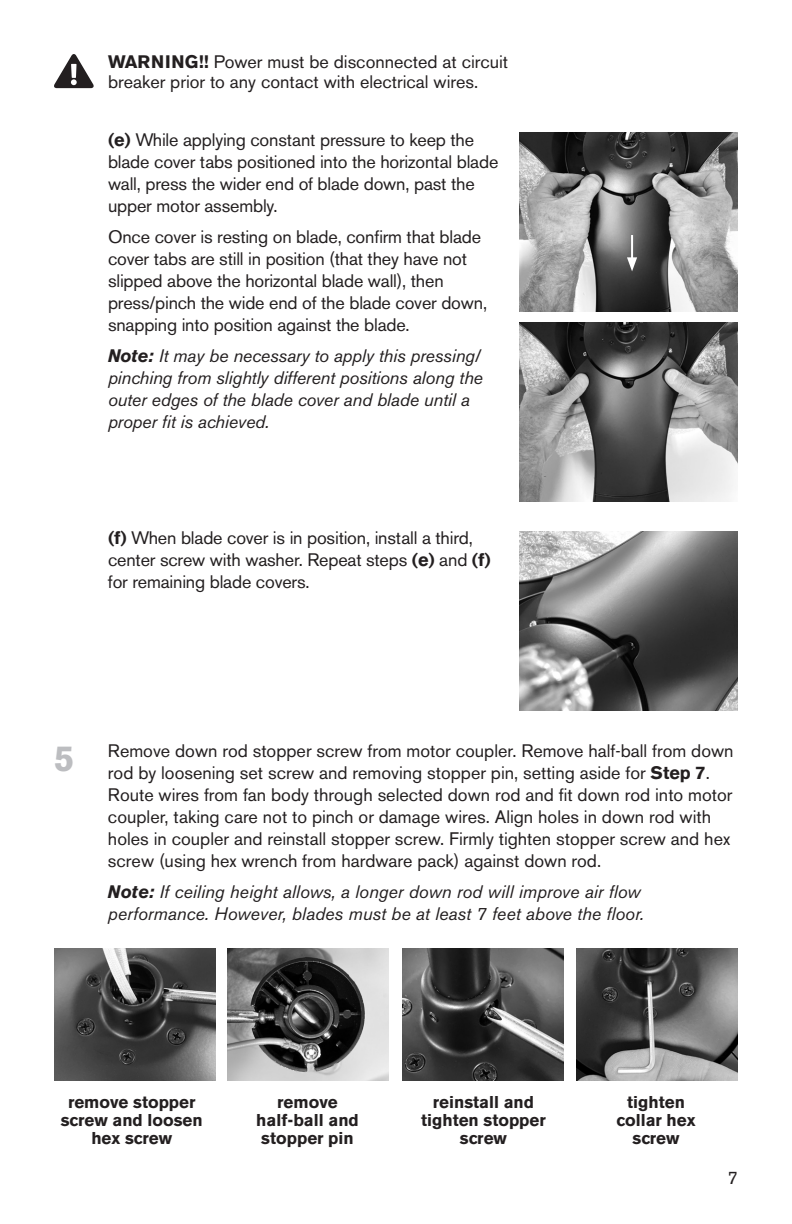
<style>
.page{position:relative;width:792px;height:1224px;background:#fff}
.page>*{position:absolute;margin:0;border:0;box-sizing:border-box;transform-origin:0 0}
.t1{font:700 36px "Akzidenz Grotesk BE";color:#bcbdc0}
.t2{font:18px/22px "Akzidenz Grotesk BE";color:#231f20}
.t3{font:italic 18px/22px "Akzidenz Grotesk BE";letter-spacing:-.01em;color:#231f20}
.t4{font:700 17px/18px "Akzidenz Grotesk BE";color:#231f20;text-align:center}
.s1{font-weight:700}
</style>
<div class="page">
<svg style="left:54px;top:54px;width:40px;height:34px"></svg>
<img style="left:519px;top:132px;width:219px;height:179px">
<img style="left:519px;top:323px;width:219px;height:179px">
<img style="left:519px;top:532px;width:219px;height:179px">
<hr style="left:631px;top:235px;width:2px;height:25px;background:#fff">
<svg style="left:627px;top:257px;width:10px;height:14px"></svg>
<img style="left:403px;top:948px;width:161px;height:132px">
<img style="left:54px;top:948px;width:161px;height:132px">
<img style="left:577px;top:948px;width:161px;height:132px">
<img style="left:228px;top:948px;width:161px;height:132px">
<p class="t2" style="left:108px;top:53px;width:402px;line-height:20px"><span class="s1">WARNING!!</span> Power must be disconnected at circuit breaker prior to any contact with electrical wires.</p>
<p class="t2" style="left:108px;top:130px;width:392px"><span class="s1">(e)</span> While applying constant pressure to keep the blade cover tabs positioned into the horizontal blade wall, press the wider end of blade down, past the upper motor assembly.</p>
<p class="t2" style="left:108px;top:227px;width:381px">Once cover is resting on blade, confirm that blade cover tabs are still in position (that they have not slipped above the horizontal blade wall), then press/pinch the wide end of the blade cover down, snapping into position against the blade.</p>
<p class="t3" style="left:108px;top:346px;width:376px"><span class="s1">Note:</span> It may be necessary to apply this pressing/ pinching from slightly different positions along the outer edges of the blade cover and blade until a proper fit is achieved.</p>
<p class="t2" style="left:108px;top:528px;width:384px"><span class="s1">(f)</span> When blade cover is in position, install a third, center screw with washer. Repeat steps <span class="s1">(e)</span> and <span class="s1">(f) </span>for remaining blade covers.</p>
<h1 class="t1" style="left:54px;top:744px;width:22px">5</h1>
<p class="t2" style="left:108px;top:741px;width:627px">Remove down rod stopper screw from motor coupler. Remove half-ball from down rod by loosening set screw and removing stopper pin, setting aside for <span class="s1">Step 7</span>.<br>Route wires from fan body through selected down rod and fit down rod into motor coupler, taking care not to pinch or damage wires. Align holes in down rod with holes in coupler and reinstall stopper screw. Firmly tighten stopper screw and hex screw (using hex wrench from hardware pack) against down rod.</p>
<p class="t3" style="left:108px;top:882px;width:538px"><span class="s1">Note:</span> If ceiling height allows, a longer down rod will improve air flow performance. However, blades must be at least 7 feet above the floor.</p>
<p class="t4" style="left:61px;top:1094px;width:144px">remove stopper screw and loosen hex screw</p>
<p class="t4" style="left:256px;top:1094px;width:104px">remove half-ball and stopper pin</p>
<p class="t4" style="left:421px;top:1094px;width:126px">reinstall and tighten stopper screw</p>
<p class="t4" style="left:617px;top:1094px;width:80px">tighten collar hex screw</p>
<p class="t2" style="left:728px;top:1168px;width:12px">7</p>
</div>
